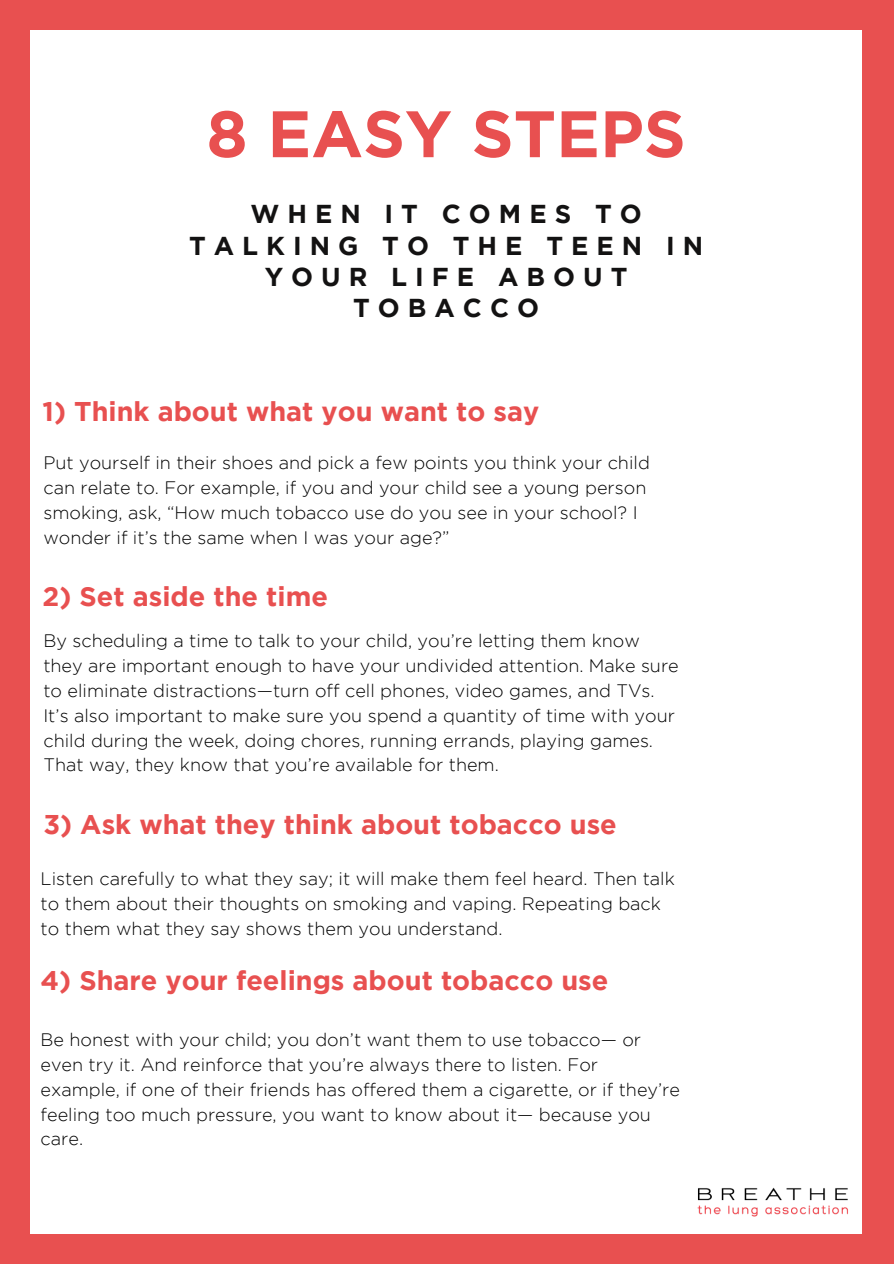
<style>
.page{position:relative;width:894px;height:1264px;background:#fff}
.page>*{position:absolute;margin:0;border:0;box-sizing:border-box;transform-origin:0 0}
.t1{font:700 65.55px "Gotham";color:#e85050}
.t2{font:700 27px "Gotham";color:#e85050}
.t3{font:700 25.8px/31.2px "Gotham";letter-spacing:.31em;color:#131212;text-align:center}
.t4{font:300 18px/24.8px "Gotham";color:#000}
</style>
<div class="page">
<div style="left:0;top:0;width:893px;height:1263px;background:#e85050"></div>
<div style="left:30px;top:31px;width:831px;height:1202px;background:#fff"></div>
<img style="left:697px;top:1187px;width:151px;height:30px">
<p class="t1" style="left:206px;top:109px;width:481px">8 EASY STEPS</p>
<p class="t3" style="left:189px;top:200px;width:515px">WHEN IT COMES TO<br>TALKING TO THE TEEN IN<br>YOUR LIFE ABOUT<br>TOBACCO</p>
<p class="t2" style="left:43px;top:401px;width:498px">1) Think about what you want to say</p>
<p class="t4" style="left:43px;top:452px;width:608px">Put yourself in their shoes and pick a few points you think your child can relate to. For example, if you and your child see a young person smoking, ask, “How much tobacco use do you see in your school? I wonder if it’s the same when I was your age?”</p>
<p class="t2" style="left:43px;top:586px;width:287px">2) Set aside the time</p>
<p class="t4" style="left:43px;top:630px;width:636px">By scheduling a time to talk to your child, you’re letting them know they are important enough to have your undivided attention. Make sure to eliminate distractions—turn off cell phones, video games, and TVs.<br>It’s also important to make sure you spend a quantity of time with your child during the week, doing chores, running errands, playing games.<br>That way, they know that you’re available for them.</p>
<p class="t2" style="left:43px;top:814px;width:575px">3) Ask what they think about tobacco use</p>
<p class="t4" style="left:41px;top:867px;width:635px">Listen carefully to what they say; it will make them feel heard. Then talk to them about their thoughts on smoking and vaping. Repeating back to them what they say shows them you understand.</p>
<p class="t2" style="left:41px;top:970px;width:569px">4) Share your feelings about tobacco use</p>
<p class="t4" style="left:41px;top:1028px;width:640px">Be honest with your child; you don’t want them to use tobacco— or even try it. And reinforce that you’re always there to listen. For example, if one of their friends has offered them a cigarette, or if they’re feeling too much pressure, you want to know about it— because you care.</p>
</div>
